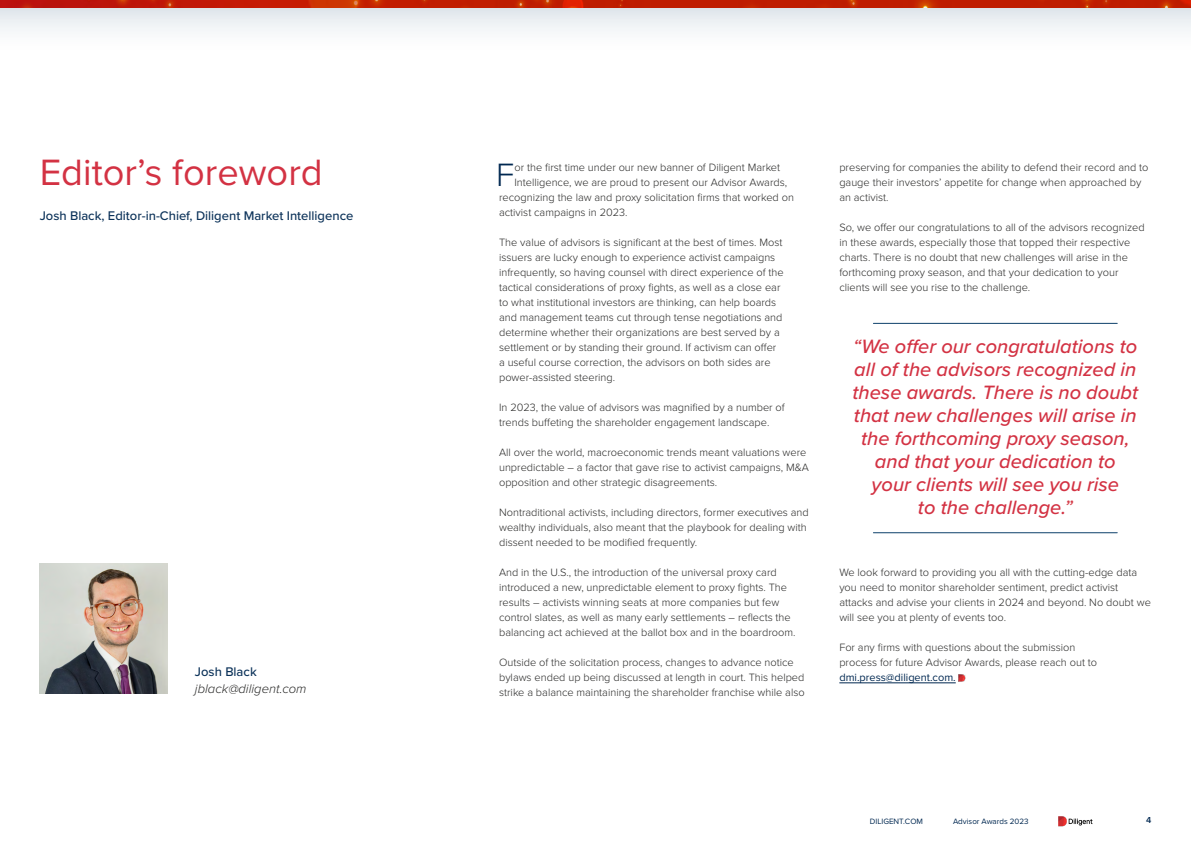
<style>
.page{position:relative;width:1191px;height:842px;background:#fff}
.page>*{position:absolute;margin:0;border:0;box-sizing:border-box;transform-origin:0 0}
.t1{font:38px "Proxima Nova";color:#d33243}
.t2{font:300 33.5px "Proxima Nova";color:#002851}
.t3{font:italic 500 20px/23px "Proxima Nova";color:#d33243;text-align:center}
.t4{font:500 13px "Proxima Nova";color:#0d335a}
.t5{font:italic 300 13px "Proxima Nova";color:#282827}
.t6{font:300 11px/15px "Proxima Nova";color:#282827}
.t7{font:11px "Proxima Nova";color:#002851}
.t8{font:600 9px "Proxima Nova";color:#002851}
.t9{font:8px "Proxima Nova";color:#002851}
.s1{color:#d53e4a}
</style>
<div class="page">
<img style="left:1059px;top:816px;width:34px;height:11px">
<svg style="left:0;top:7px;width:1191px;height:24px;fill:#ebeef1"></svg>
<img style="left:40px;top:563px;width:127px;height:130px">
<hr style="left:839px;top:682px;width:116px;height:1px;background:#002851">
<svg style="left:958px;top:674px;width:7px;height:7px"></svg>
<img style="left:0;top:0;width:1191px;height:7px">
<hr style="left:873px;top:532px;width:244px;height:1px;background:#0d406b">
<hr style="left:873px;top:323px;width:244px;height:1px;background:#0d406b">
<h1 class="t1" style="left:40px;top:144px;width:284px">Editor’s foreword</h1>
<p class="t4" style="left:40px;top:206px;width:315px">Josh Black, Editor-in-Chief, Diligent Market Intelligence</p>
<p class="t4" style="left:195px;top:662px;width:63px">Josh Black</p>
<p class="t5" style="left:195px;top:679px;width:113px">jblack@diligent.com</p>
<h2 class="t2" style="left:496px;top:150px;width:20px">F</h2>
<p class="t6" style="left:514px;top:159px;width:267px">or the first time under our new banner of Diligent Market</p>
<p class="t6" style="left:514px;top:174px;width:274px">Intelligence, we are proud to present our Advisor Awards,</p>
<p class="t6" style="left:499px;top:189px;width:296px">recognizing the law and proxy solicitation firms that worked on</p>
<p class="t6" style="left:499px;top:204px;width:130px">activist campaigns in 2023.</p>
<p class="t6" style="left:499px;top:234px;width:286px">The value of advisors is significant at the best of times. Most issuers are lucky enough to experience activist campaigns infrequently, so having counsel with direct experience of the tactical considerations of proxy fights, as well as a close ear to what institutional investors are thinking, can help boards and management teams cut through tense negotiations and determine whether their organizations are best served by a settlement or by standing their ground. If activism can offer a useful course correction, the advisors on both sides are power-assisted steering.</p>
<p class="t6" style="left:499px;top:399px;width:287px">In 2023, the value of advisors was magnified by a number of trends buffeting the shareholder engagement landscape.</p>
<p class="t6" style="left:499px;top:444px;width:311px">All over the world, macroeconomic trends meant valuations were unpredictable – a factor that gave rise to activist campaigns, M&amp;A opposition and other strategic disagreements.</p>
<p class="t6" style="left:499px;top:504px;width:311px">Nontraditional activists, including directors, former executives and wealthy individuals, also meant that the playbook for dealing with dissent needed to be modified frequently.</p>
<p class="t6" style="left:499px;top:564px;width:298px">And in the U.S., the introduction of the universal proxy card introduced a new, unpredictable element to proxy fights. The results – activists winning seats at more companies but few control slates, as well as many early settlements – reflects the balancing act achieved at the ballot box and in the boardroom.</p>
<p class="t6" style="left:499px;top:654px;width:307px">Outside of the solicitation process, changes to advance notice bylaws ended up being discussed at length in court. This helped strike a balance maintaining the shareholder franchise while also</p>
<p class="t6" style="left:839px;top:159px;width:311px">preserving for companies the ability to defend their record and to gauge their investors’ appetite for change when approached by an activist.</p>
<p class="t6" style="left:839px;top:219px;width:307px">So, we offer our congratulations to all of the advisors recognized in these awards, especially those that topped their respective charts. There is no doubt that new challenges will arise in the forthcoming proxy season, and that your dedication to your clients will see you rise to the challenge.</p>
<p class="t3" style="left:852px;top:334px;width:287px"><span class="s1">“</span>We offer our congratulations to all of the advisors recognized in these awards. There is no doubt that new challenges will arise in the forthcoming proxy season, and that your dedication to<br>your clients will see you rise<br>to the challenge.<span class="s1">”</span></p>
<p class="t6" style="left:839px;top:564px;width:313px">We look forward to providing you all with the cutting-edge data you need to monitor shareholder sentiment, predict activist attacks and advise your clients in 2024 and beyond. No doubt we will see you at plenty of events too.</p>
<p class="t6" style="left:839px;top:639px;width:259px">For any firms with questions about the submission process for future Advisor Awards, please reach out to</p>
<p class="t7" style="left:839px;top:669px;width:118px">dmi.press@diligent.com.</p>
<p class="t9" style="left:870px;top:815px;width:55px">DILIGENT.COM</p>
<p class="t9" style="left:953px;top:815px;width:77px">Advisor Awards 2023</p>
<p class="t8" style="left:1146px;top:813px;width:7px">4</p>
</div>
